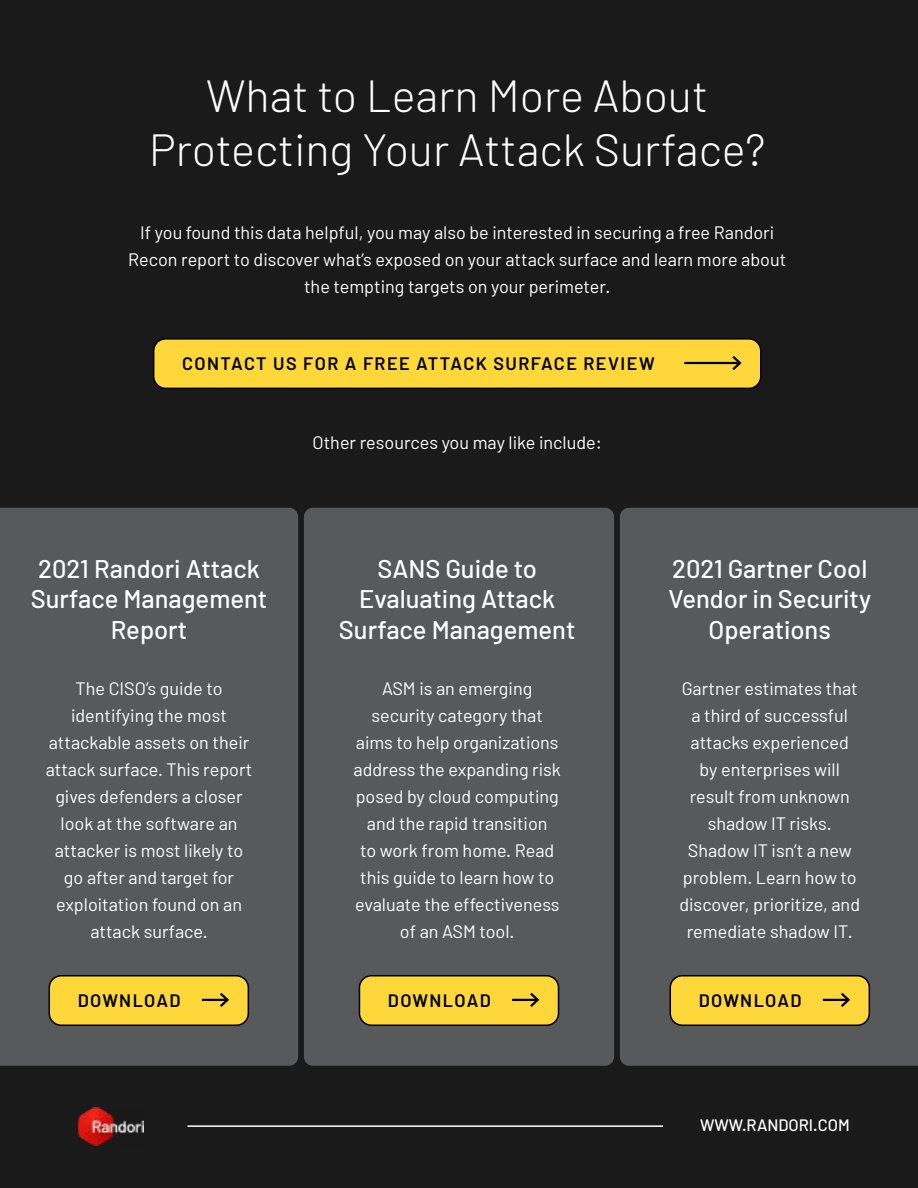
<style>
.page{position:relative;width:918px;height:1188px;background:#1a1a1a}
.page>*{position:absolute;margin:0;border:0;box-sizing:border-box;transform-origin:0 0}
.t1{font:300 45px/54px "Barlow";color:#fff;text-align:center}
.t2{font:500 25.5px/30.6px "Barlow";color:#fff;text-align:center}
.t3{font:18px/27px "Barlow";color:#fff;text-align:center}
.t4{font:600 18px "Barlow";letter-spacing:.08em;color:#000}
.t5{font:500 16.5px "Barlow";color:#fff}
</style>
<div class="page">
<div style="left:154px;top:339px;width:607px;height:49px;background:#fed73b;border-radius:12px"></div>
<div style="left:153px;top:338px;width:609px;height:51px;border:2px solid #000;border-radius:12px"></div>
<hr style="left:684px;top:362px;width:56px;height:2px;background:#000">
<svg style="left:730px;top:356px;width:12px;height:14px"></svg>
<div style="left:0;top:508px;width:298px;height:558px;background:#58595b"></div>
<div style="left:620px;top:508px;width:298px;height:558px;background:#58595b"></div>
<div style="left:304px;top:508px;width:310px;height:558px;background:#58595b;border-radius:9px"></div>
<hr style="left:188px;top:1125px;width:475px;height:2px;background:#fff">
<div style="left:49px;top:976px;width:199px;height:49px;background:#fed73b;border-radius:12px"></div>
<div style="left:49px;top:975px;width:200px;height:51px;border:2px solid #000;border-radius:12px"></div>
<hr style="left:202px;top:999px;width:25px;height:2px;background:#000">
<svg style="left:217px;top:992px;width:12px;height:15px"></svg>
<div style="left:359px;top:976px;width:200px;height:49px;background:#fed73b;border-radius:12px"></div>
<div style="left:359px;top:975px;width:200px;height:51px;border:2px solid #000;border-radius:12px"></div>
<hr style="left:512px;top:999px;width:26px;height:2px;background:#000">
<svg style="left:528px;top:992px;width:12px;height:15px"></svg>
<div style="left:670px;top:976px;width:199px;height:49px;background:#fed73b;border-radius:12px"></div>
<div style="left:670px;top:975px;width:200px;height:51px;border:2px solid #000;border-radius:12px"></div>
<hr style="left:823px;top:999px;width:25px;height:2px;background:#000">
<svg style="left:838px;top:992px;width:12px;height:15px"></svg>
<img style="left:78px;top:1107px;width:65px;height:38px">
<h1 class="t1" style="left:149px;top:67px;width:618px">What to Learn More About<br>Protecting Your Attack Surface?</h1>
<p class="t3" style="left:128px;top:219px;width:660px">If you found this data helpful, you may also be interested in securing a free Randori<br>Recon report to discover what’s exposed on your attack surface and learn more about the tempting targets on your perimeter.</p>
<p class="t4" style="left:182px;top:353px;width:474px">CONTACT US FOR A FREE ATTACK SURFACE REVIEW</p>
<h2 class="t2" style="left:31px;top:553px;width:238px">2021 Randori Attack<br>Surface Management<br>Report</h2>
<p class="t3" style="left:46px;top:674px;width:208px">The CISO’s guide to identifying the most attackable assets on their attack surface. This report gives defenders a closer look at the software an attacker is most likely to go after and target for exploitation found on an attack surface.</p>
<p class="t3" style="left:313px;top:429px;width:291px">Other resources you may like include:</p>
<h2 class="t2" style="left:339px;top:553px;width:238px">SANS Guide to<br>Evaluating Attack<br>Surface Management</h2>
<p class="t3" style="left:354px;top:674px;width:209px">ASM is an emerging security category that aims to help organizations address the expanding risk posed by cloud computing and the rapid transition<br>to work from home. Read this guide to learn how to evaluate the effectiveness of an ASM tool.</p>
<h2 class="t2" style="left:668px;top:553px;width:204px">2021 Gartner Cool<br>Vendor in Security<br>Operations</h2>
<p class="t3" style="left:679px;top:674px;width:182px">Gartner estimates that a third of successful attacks experienced by enterprises will result from unknown shadow IT risks.<br>Shadow IT isn’t a new problem. Learn how to discover, prioritize, and remediate shadow IT.</p>
<p class="t4" style="left:78px;top:990px;width:105px">DOWNLOAD</p>
<p class="t4" style="left:388px;top:990px;width:105px">DOWNLOAD</p>
<p class="t4" style="left:699px;top:990px;width:105px">DOWNLOAD</p>
<p class="t5" style="left:700px;top:1115px;width:151px">WWW.RANDORI.COM</p>
</div>
